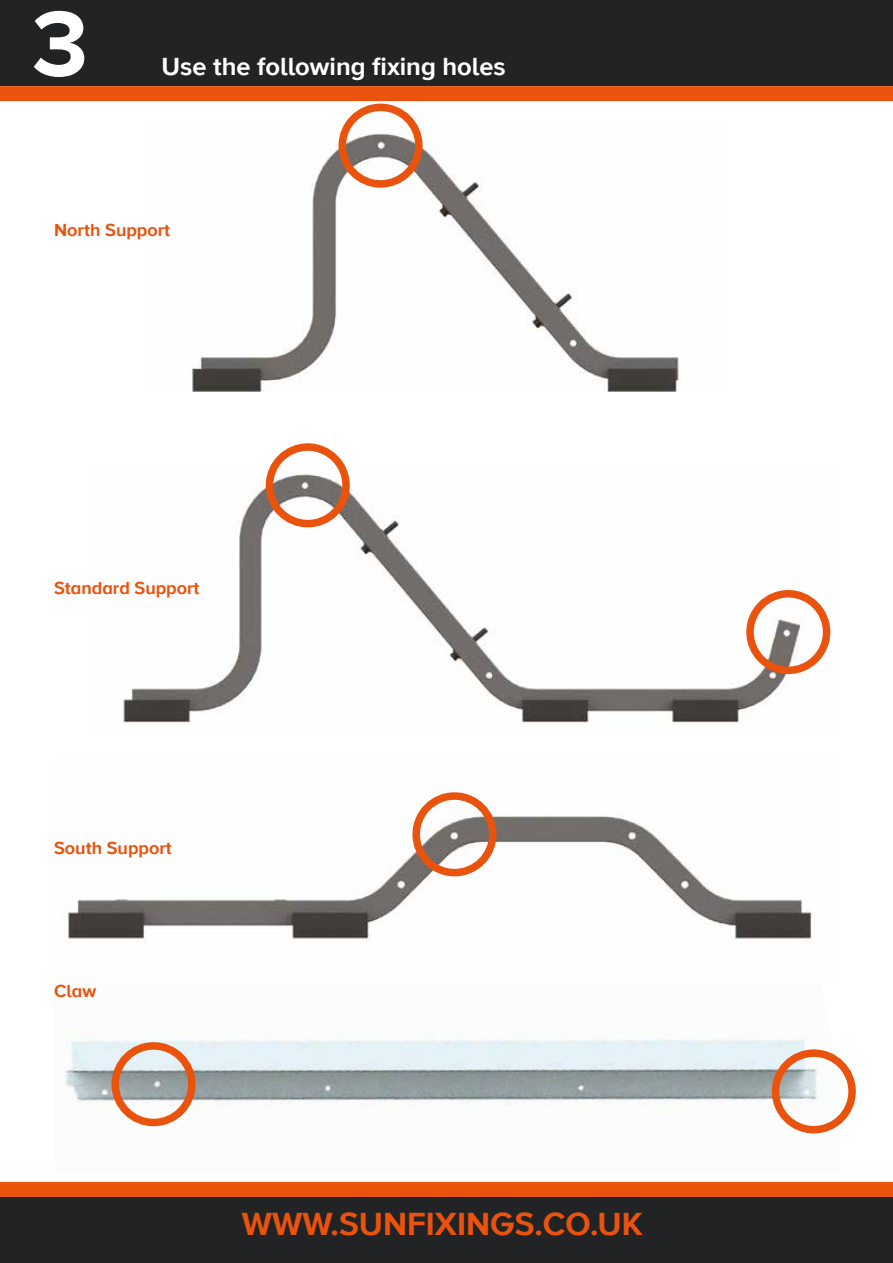
<style>
.page{position:relative;width:893px;height:1263px;background:#fff}
.page>*{position:absolute;margin:0;border:0;box-sizing:border-box;transform-origin:0 0}
.t1{font:700 96px "Proxima Nova A";color:#fff}
.t2{font:700 33px "Proxima Nova A";color:#e9530e}
.t3{font:700 25.5px "Proxima Nova A";color:#fff}
.t4{font:700 18px "Proxima Nova A";color:#e9530e}
</style>
<div class="page">
<div style="left:0;top:0;width:893px;height:86px;background:#222324"></div>
<div style="left:0;top:1195px;width:893px;height:68px;background:#222324"></div>
<div style="left:0;top:1182px;width:893px;height:15px;background:#e9530e"></div>
<div style="left:0;top:86px;width:893px;height:15px;background:#e9530e"></div>
<img style="left:192px;top:125px;width:488px;height:267px">
<img style="left:123px;top:465px;width:708px;height:258px">
<img style="left:64px;top:792px;width:775px;height:342px">
<div style="left:339px;top:104px;width:84px;height:84px;border:8px solid #e9530e;border-radius:50%"></div>
<div style="left:746px;top:590px;width:84px;height:84px;border:8px solid #e9530e;border-radius:50%"></div>
<div style="left:266px;top:443px;width:84px;height:84px;border:8px solid #e9530e;border-radius:50%"></div>
<div style="left:412px;top:792px;width:84px;height:84px;border:8px solid #e9530e;border-radius:50%"></div>
<div style="left:112px;top:1042px;width:84px;height:84px;border:8px solid #e9530e;border-radius:50%"></div>
<div style="left:772px;top:1049px;width:84px;height:84px;border:8px solid #e9530e;border-radius:50%"></div>
<h1 class="t1" style="left:32px;top:-11px;width:58px">3</h1>
<h3 class="t3" style="left:162px;top:52px;width:346px">Use the following fixing holes</h3>
<p class="t4" style="left:54px;top:220px;width:118px">North Support</p>
<p class="t4" style="left:54px;top:578px;width:147px">Standard Support</p>
<p class="t4" style="left:54px;top:837px;width:119px">South Support</p>
<p class="t4" style="left:54px;top:981px;width:44px">Claw</p>
<h2 class="t2" style="left:242px;top:1205px;width:402px">WWW.SUNFIXINGS.CO.UK</h2>
</div>
